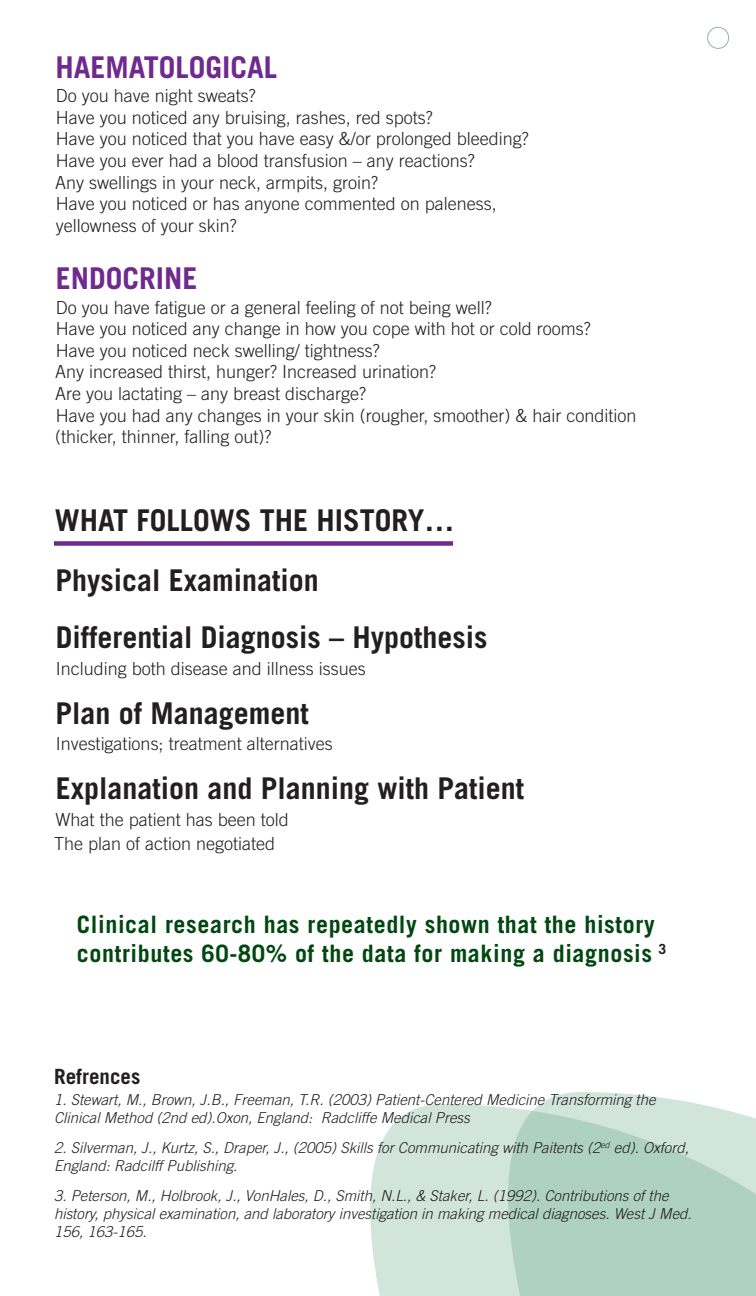
<style>
.page{position:relative;width:756px;height:1296px;background:#fff}
.page>*{position:absolute;margin:0;border:0;box-sizing:border-box;transform-origin:0 0}
.t1{font:700 30px "Trade Gothic LT Std";color:#231f20}
.t2{font:700 30px "Trade Gothic LT Std";color:#6e2a8e}
.t3{font:700 24px/28.8px "Trade Gothic LT Std";letter-spacing:.025em;color:#004710}
.t4{font:700 21px "Trade Gothic LT Std";color:#231f20}
.t5{font:300 18px/21.6px "Trade Gothic LT Std";color:#231f20}
.t6{font:italic 300 15px/18px "Trade Gothic LT Std";color:#231f20}
</style>
<div class="page">
<svg style="left:370px;top:1104px;width:135px;height:192px;background:#d4e6dd"></svg>
<svg style="left:505px;top:1092px;width:251px;height:204px;background:#b9d7c9"></svg>
<div style="left:707px;top:27px;width:22px;height:22px;border:1px solid #012260;border-radius:50%"></div>
<div style="left:54px;top:541px;width:399px;height:5px;background:#6e2a8e"></div>
<p class="t2" style="left:55px;top:49px;width:223px">Haematological</p>
<p class="t5" style="left:55px;top:85px;width:475px">Do you have night sweats?<br>Have you noticed any bruising, rashes, red spots?<br>Have you noticed that you have easy &amp;/or prolonged bleeding?<br>Have you ever had a blood transfusion – any reactions?<br>Any swellings in your neck, armpits, groin?<br>Have you noticed or has anyone commented on paleness, yellowness of your skin?</p>
<p class="t2" style="left:56px;top:260px;width:140px">Endocrine</p>
<p class="t5" style="left:55px;top:296px;width:583px">Do you have fatigue or a general feeling of not being well?<br>Have you noticed any change in how you cope with hot or cold rooms?<br>Have you noticed neck swelling/ tightness?<br>Any increased thirst, hunger? Increased urination?<br>Are you lactating – any breast discharge?<br>Have you had any changes in your skin (rougher, smoother) &amp; hair condition (thicker, thinner, falling out)?</p>
<p class="t1" style="left:55px;top:501px;width:222px">What follows the</p>
<p class="t1" style="left:317px;top:501px;width:15px">hist</p>
<p class="t1" style="left:375px;top:501px;width:81px">ory…</p>
<p class="t1" style="left:55px;top:562px;width:265px">Physical Examination</p>
<p class="t1" style="left:56px;top:619px;width:433px">Differential Diagnosis – Hypothesis</p>
<p class="t5" style="left:56px;top:658px;width:312px">Including both disease and illness issues</p>
<p class="t1" style="left:55px;top:695px;width:255px">Plan of Management</p>
<p class="t5" style="left:56px;top:733px;width:279px">Investigations; treatment alternatives</p>
<p class="t1" style="left:56px;top:770px;width:470px">Explanation and Planning with Patient</p>
<p class="t5" style="left:54px;top:807px;width:236px;line-height:24px">What the patient has been told<br>The plan of action negotiated</p>
<p class="t3" style="left:77px;top:910px;width:591px">Clinical research has repeatedly shown that the history contributes 60-80% of the data for making a diagnosis <sup>3</sup></p>
<p class="t4" style="left:54px;top:1064px;width:88px">Refrences</p>
<p class="t6" style="left:54px;top:1091px;width:603px">1. Stewart, M., Brown, J.B., Freeman, T.R. (2003) Patient-Centered Medicine Transforming the<br>Clinical Method (2nd ed).Oxon, England: Radcliffe Medical Press</p>
<p class="t6" style="left:54px;top:1139px;width:636px">2. Silverman, J., Kurtz, S., Draper, J., (2005) Skills for Communicating with Paitents (2<sup>ed</sup> ed). Oxford,<br>England: Radcilff Publishing.</p>
<p class="t6" style="left:54px;top:1187px;width:639px">3. Peterson, M., Holbrook, J., VonHales, D., Smith, N.L., &amp; Staker, L. (1992). Contributions of the history, physical examination, and laboratory investigation in making medical diagnoses. West J Med.<br>156, 163-165.</p>
</div>
